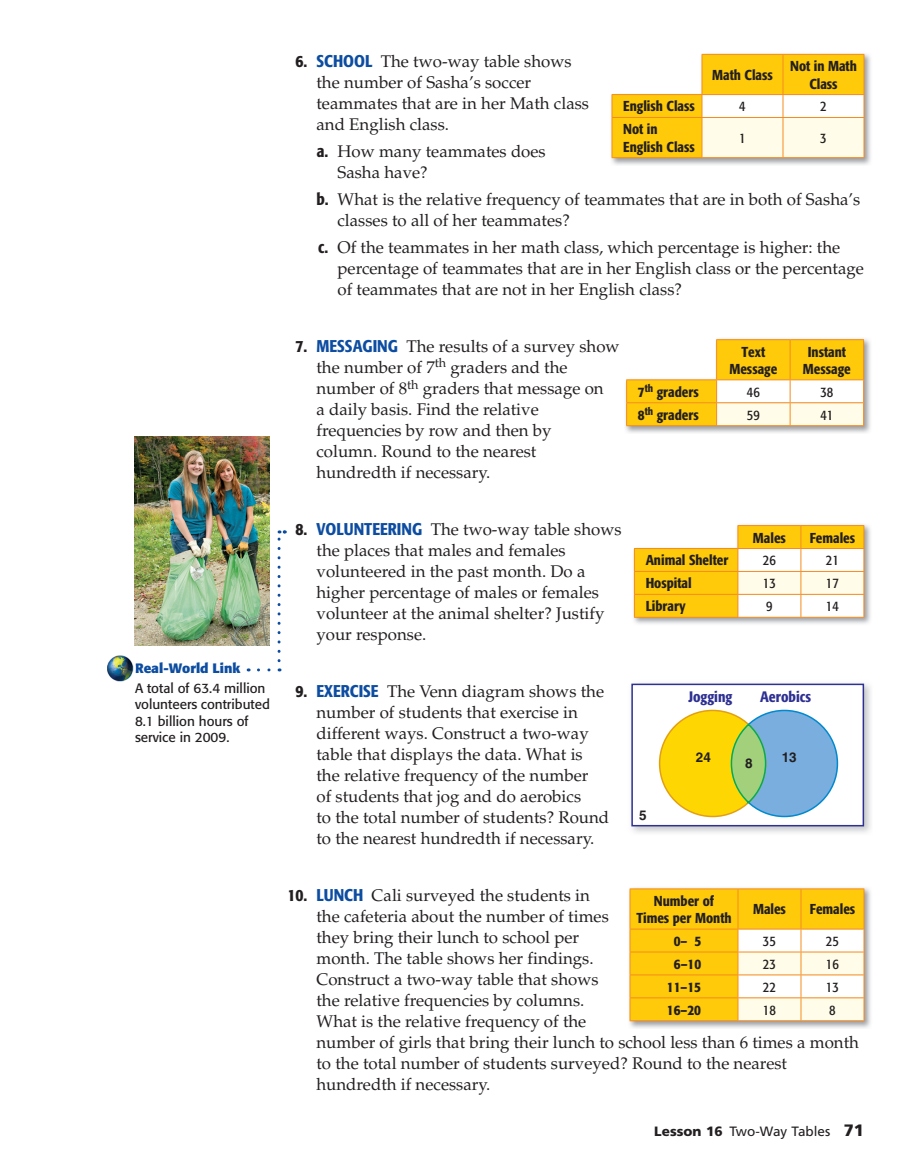
<style>
.page{position:relative;width:918px;height:1175px;background:#fff}
.page>*{position:absolute;margin:0;border:0;box-sizing:border-box;transform-origin:0 0}
.t1{font:16.8px/21px "Palatino LT Std";color:#231f20}
.t2{font:15px "Formata OTF Cn Md";color:#2e3092}
.t3{font:14.25px/17.2px "Formata OTF Cn Md";color:#231f20;text-align:center}
.t4{font:14.25px "Formata OTF Cn";color:#231f20}
.t5{font:13.5px/16.5px "Formata OTF";color:#231f20}
.t6{font:13.5px "Frutiger LT Std";color:#231f20}
.t7{font:700 13.5px "Helvetica LT Std";color:#231f20}
.s1{font-weight:700;color:#1350a3}
.s2{font-weight:700;color:#0d4da1}
.s3{font-family:"Formata OTF Cn Md"}
.s4{font-family:"Formata OTF Cn Md";color:#0d4da1}
.s5{font-weight:900}
.s6{font-weight:900;font-size:16.5px}
</style>
<div class="page">
<img style="left:611px;top:53px;width:260px;height:112px">
<svg style="left:612px;top:54px;width:253px;height:104px"></svg>
<hr style="left:612px;top:117px;width:90px;height:1px;background:#f68b1f">
<hr style="left:612px;top:118px;width:1px;height:39px;background:#f68b1f">
<hr style="left:702px;top:117px;width:81px;height:1px;background:#f68b1f">
<hr style="left:702px;top:118px;width:1px;height:39px;background:#f68b1f">
<hr style="left:783px;top:117px;width:81px;height:1px;background:#f68b1f">
<hr style="left:783px;top:118px;width:1px;height:39px;background:#f68b1f">
<hr style="left:864px;top:118px;width:1px;height:39px;background:#f68b1f">
<hr style="left:612px;top:157px;width:252px;height:1px;background:#f68b1f">
<img style="left:625px;top:339px;width:246px;height:94px">
<hr style="left:716px;top:339px;width:74px;height:1px;background:#f68b1f">
<hr style="left:790px;top:339px;width:74px;height:1px;background:#f68b1f">
<svg style="left:626px;top:340px;width:238px;height:85px"></svg>
<hr style="left:626px;top:425px;width:238px;height:1px;background:#f68b1f">
<img style="left:633px;top:524px;width:238px;height:100px">
<svg style="left:634px;top:525px;width:231px;height:92px"></svg>
<hr style="left:634px;top:617px;width:230px;height:1px;background:#f68b1f">
<img style="left:631px;top:683px;width:240px;height:150px">
<div style="left:632px;top:684px;width:231px;height:141px;background:#fff"></div>
<div style="left:631px;top:683px;width:233px;height:143px;border:2px solid #2e3092"></div>
<svg style="left:659px;top:709px;width:179px;height:108px"></svg>
<img style="left:629px;top:887px;width:242px;height:141px">
<svg style="left:630px;top:889px;width:235px;height:131px"></svg>
<hr style="left:630px;top:1020px;width:234px;height:1px;background:#f68b1f">
<hr style="left:630px;top:888px;width:234px;height:1px;background:#f68b1f">
<img style="left:135px;top:437px;width:135px;height:208px">
<img style="left:107px;top:655px;width:27px;height:27px">
<svg style="left:258px;top:668px;width:22px;height:3px"></svg>
<svg style="left:278px;top:530px;width:7px;height:130px"></svg>
<p class="t5" style="left:135px;top:659px;width:132px;line-height:19.5px"><span class="s1">R</span><span class="s2">eal-World Link<br></span>A total of 63.4 million</p>
<p class="t5" style="left:135px;top:697px;width:137px">volunteers contributed<br>8.1 billion hours of service in 2009.</p>
<p class="t1" style="left:316px;top:53px;width:274px;text-indent:-21px"><span class="s3">6.</span> <span class="s4">SCHOOL</span> The two-way table shows the number of Sasha’s soccer teammates that are in her Math class and English class.</p>
<p class="t1" style="left:337px;top:143px;width:210px;text-indent:-21px"><span class="s3">a.</span> How many teammates does<br>Sasha have?</p>
<p class="t1" style="left:337px;top:191px;width:524px;text-indent:-21px"><span class="s3">b.</span> What is the relative frequency of teammates that are in both of Sasha’s classes to all of her teammates?</p>
<p class="t1" style="left:337px;top:239px;width:528px;text-indent:-19px"><span class="s3">c.</span> Of the teammates in her math class, which percentage is higher: the percentage of teammates that are in her English class or the percentage of teammates that are not in her English class?</p>
<p class="t1" style="left:316px;top:338px;width:305px;text-indent:-21px"><span class="s3">7.</span> <span class="s4">MESSAGING</span> The results of a survey show the number of 7<sup>th</sup> graders and the number of 8<sup>th</sup> graders that message on<br>a daily basis. Find the relative frequencies by row and then by<br>column. Round to the nearest hundredth if necessary.</p>
<p class="t1" style="left:316px;top:521px;width:307px;text-indent:-21px"><span class="s3">8.</span> <span class="s4">VOLUNTEERING</span> The two-way table shows the places that males and females volunteered in the past month. Do a higher percentage of males or females volunteer at the animal shelter? Justify your response.</p>
<p class="t1" style="left:316px;top:683px;width:294px;text-indent:-21px"><span class="s3">9.</span> <span class="s4">EXERCISE</span> The Venn diagram shows the number of students that exercise in different ways. Construct a two-way table that displays the data. What is the relative frequency of the number<br>of students that jog and do aerobics<br>to the total number of students? Round to the nearest hundredth if necessary.</p>
<p class="t1" style="left:316px;top:887px;width:544px;text-indent:-29px"><span class="s3">10.</span> <span class="s4">LUNCH</span> Cali surveyed the students in<br>the cafeteria about the number of times<br>they bring their lunch to school per<br>month. The table shows her findings.<br>Construct a two-way table that shows<br>the relative frequencies by columns.<br>What is the relative frequency of the<br>number of girls that bring their lunch to school less than 6 times a month to the total number of students surveyed? Round to the nearest hundredth if necessary.</p>
<p class="t3" style="left:712px;top:67px;width:62px">Math Class</p>
<p class="t3" style="left:790px;top:59px;width:68px">Not in Math<br>Class</p>
<p class="t3" style="left:623px;top:99px;width:73px">English Class</p>
<p class="t4" style="left:739px;top:100px;width:8px">4</p>
<p class="t4" style="left:820px;top:100px;width:8px">2</p>
<p class="t3" style="left:623px;top:122px;width:73px;text-align:left">Not in<br>English Class</p>
<p class="t4" style="left:739px;top:132px;width:8px">1</p>
<p class="t4" style="left:820px;top:132px;width:8px">3</p>
<p class="t3" style="left:729px;top:344px;width:49px">Text<br>Message</p>
<p class="t3" style="left:803px;top:344px;width:49px">Instant<br>Message</p>
<p class="t3" style="left:638px;top:384px;width:63px">7<sup>th</sup> graders</p>
<p class="t4" style="left:747px;top:386px;width:15px">46</p>
<p class="t4" style="left:820px;top:386px;width:15px">38</p>
<p class="t3" style="left:638px;top:407px;width:62px">8<sup>th</sup> graders</p>
<p class="t4" style="left:747px;top:408px;width:15px">59</p>
<p class="t4" style="left:820px;top:408px;width:15px">41</p>
<p class="t3" style="left:753px;top:530px;width:34px">Males</p>
<p class="t3" style="left:810px;top:530px;width:47px">Females</p>
<p class="t3" style="left:646px;top:553px;width:84px">Animal Shelter</p>
<p class="t4" style="left:763px;top:554px;width:15px">26</p>
<p class="t4" style="left:826px;top:554px;width:15px">21</p>
<p class="t3" style="left:646px;top:575px;width:48px">Hospital</p>
<p class="t4" style="left:763px;top:577px;width:15px">13</p>
<p class="t4" style="left:826px;top:577px;width:15px">17</p>
<p class="t3" style="left:646px;top:598px;width:42px">Library</p>
<p class="t4" style="left:766px;top:600px;width:8px">9</p>
<p class="t4" style="left:826px;top:600px;width:15px">14</p>
<p class="t2" style="left:688px;top:690px;width:46px">Jogging</p>
<p class="t2" style="left:760px;top:690px;width:52px">Aerobics</p>
<p class="t7" style="left:696px;top:749px;width:17px">24</p>
<p class="t7" style="left:782px;top:749px;width:16px">13</p>
<p class="t7" style="left:745px;top:755px;width:9px">8</p>
<p class="t7" style="left:639px;top:807px;width:9px">5</p>
<p class="t3" style="left:636px;top:893px;width:97px">Number of<br>Times per Month</p>
<p class="t3" style="left:753px;top:901px;width:34px">Males</p>
<p class="t3" style="left:810px;top:901px;width:47px">Females</p>
<p class="t3" style="left:674px;top:933px;width:29px">0– 5</p>
<p class="t4" style="left:763px;top:935px;width:15px">35</p>
<p class="t4" style="left:826px;top:935px;width:15px">25</p>
<p class="t3" style="left:674px;top:956px;width:29px">6–10</p>
<p class="t4" style="left:763px;top:957px;width:15px">23</p>
<p class="t4" style="left:826px;top:957px;width:15px">16</p>
<p class="t3" style="left:667px;top:979px;width:36px">11–15</p>
<p class="t4" style="left:763px;top:980px;width:15px">22</p>
<p class="t4" style="left:826px;top:980px;width:15px">13</p>
<p class="t3" style="left:667px;top:1002px;width:36px">16–20</p>
<p class="t4" style="left:763px;top:1003px;width:15px">18</p>
<p class="t4" style="left:829px;top:1003px;width:8px">8</p>
<p class="t6" style="left:654px;top:1126px;width:211px"><span class="s5">Lesson 16</span> Two-Way Tables <span class="s6">71</span></p>
</div>
